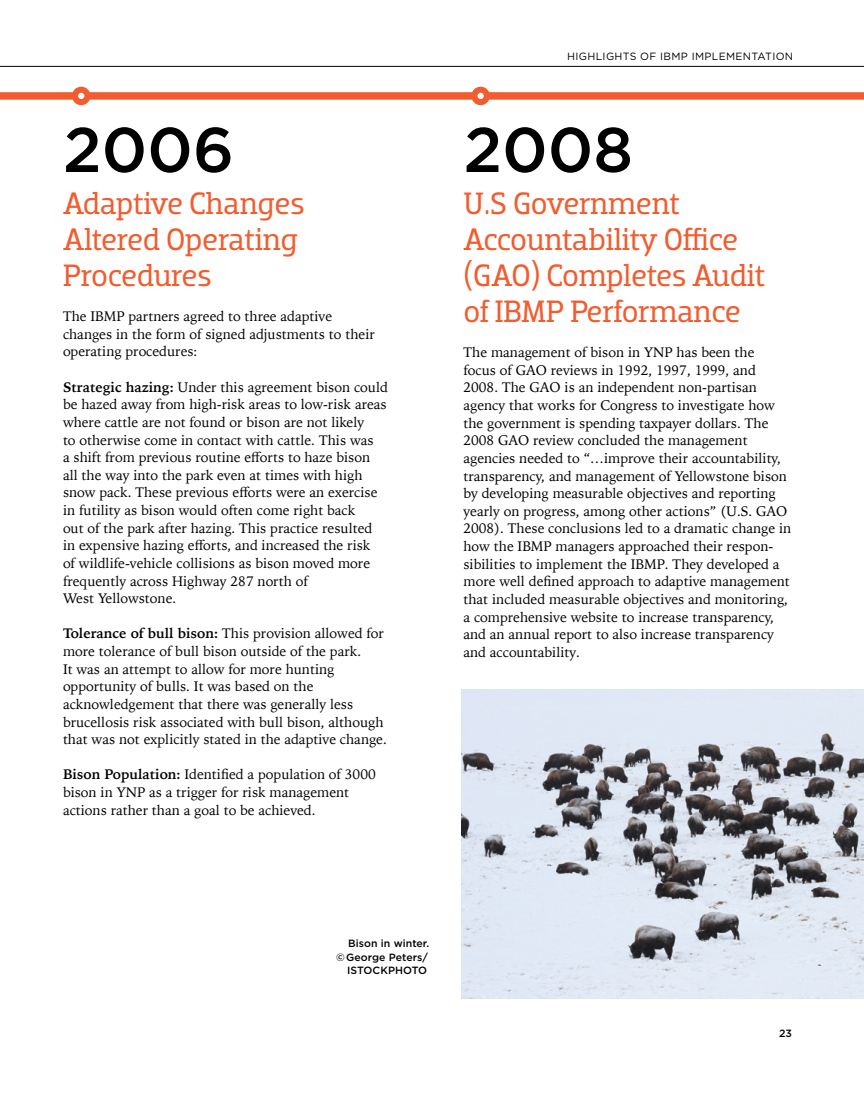
<style>
.page{position:relative;width:864px;height:1116px;background:#fff}
.page>*{position:absolute;margin:0;border:0;box-sizing:border-box;transform-origin:0 0}
.t1{font:500 63px "Gotham";color:#000}
.t2{font:31.5px/36px "Dobra Slab";letter-spacing:-.015em;color:#f25c2e}
.t3{font:13.8px/17.5px "Iowan Old Style";color:#000}
.t4{font:500 10.5px/13.5px "Gotham";letter-spacing:.005em;color:#000;text-align:right}
.t5{font:10.5px "Gotham";letter-spacing:.03em;color:#000}
.s1{font-weight:700}
</style>
<div class="page">
<svg style="left:0;top:65px;width:864px;height:38px"></svg>
<div style="left:75px;top:90px;width:12px;height:12px;background:#fff;border-radius:50%"></div>
<div style="left:72px;top:87px;width:18px;height:18px;border:6px solid #f25c2e;border-radius:50%"></div>
<div style="left:474px;top:90px;width:13px;height:12px;background:#fff;border-radius:50%"></div>
<div style="left:471px;top:87px;width:19px;height:18px;border:6px solid #f25c2e;border-radius:50%"></div>
<img style="left:461px;top:689px;width:403px;height:310px">
<h1 class="t1" style="left:63px;top:114px;width:173px">2006</h1>
<h2 class="t2" style="left:63px;top:185px;width:244px">Adaptive Changes<br>Altered Operating<br>Procedures</h2>
<p class="t3" style="left:63px;top:307px;width:313px">The IBMP partners agreed to three adaptive changes in the form of signed adjustments to their operating procedures:</p>
<p class="t3" style="left:63px;top:378px;width:326px"><span class="s1">Strategic hazing:</span> Under this agreement bison could be hazed away from high-risk areas to low-risk areas where cattle are not found or bison are not likely<br>to otherwise come in contact with cattle. This was<br>a shift from previous routine efforts to haze bison all the way into the park even at times with high snow pack. These previous efforts were an exercise in futility as bison would often come right back<br>out of the park after hazing. This practice resulted in expensive hazing efforts, and increased the risk<br>of wildlife-vehicle collisions as bison moved more frequently across Highway 287 north of<br>West Yellowstone.</p>
<p class="t3" style="left:63px;top:624px;width:325px"><span class="s1">Tolerance of bull bison:</span> This provision allowed for more tolerance of bull bison outside of the park.<br>It was an attempt to allow for more hunting opportunity of bulls. It was based on the acknowledgement that there was generally less brucellosis risk associated with bull bison, although that was not explicitly stated in the adaptive change.</p>
<p class="t3" style="left:63px;top:765px;width:314px"><span class="s1">Bison Population:</span> Identified a population of 3000 bison in YNP as a trigger for risk management actions rather than a goal to be achieved.</p>
<p class="t5" style="left:567px;top:50px;width:227px">HIGHLIGHTS OF IBMP IMPLEMENTATION</p>
<h1 class="t1" style="left:464px;top:114px;width:171px">2008</h1>
<h2 class="t2" style="left:464px;top:185px;width:303px">U.S Government<br>Accountability Office (GAO) Completes Audit of IBMP Performance</h2>
<p class="t3" style="left:464px;top:343px;width:329px">The management of bison in YNP has been the<br>focus of GAO reviews in 1992, 1997, 1999, and 2008. The GAO is an independent non-partisan agency that works for Congress to investigate how the government is spending taxpayer dollars. The 2008 GAO review concluded the management agencies needed to “…improve their accountability, transparency, and management of Yellowstone bison by developing measurable objectives and reporting yearly on progress, among other actions” (U.S. GAO 2008). These conclusions led to a dramatic change in how the IBMP managers approached their respon&shy;sibilities to implement the IBMP. They developed a more well defined approach to adaptive management that included measurable objectives and monitoring, a comprehensive website to increase transparency, and an annual report to also increase transparency and accountability.</p>
<p class="t4" style="left:336px;top:936px;width:95px">Bison in winter. ©George Peters/<br>ISTOCKPHOTO</p>
<p class="t4" style="left:779px;top:1026px;width:14px">23</p>
</div>
